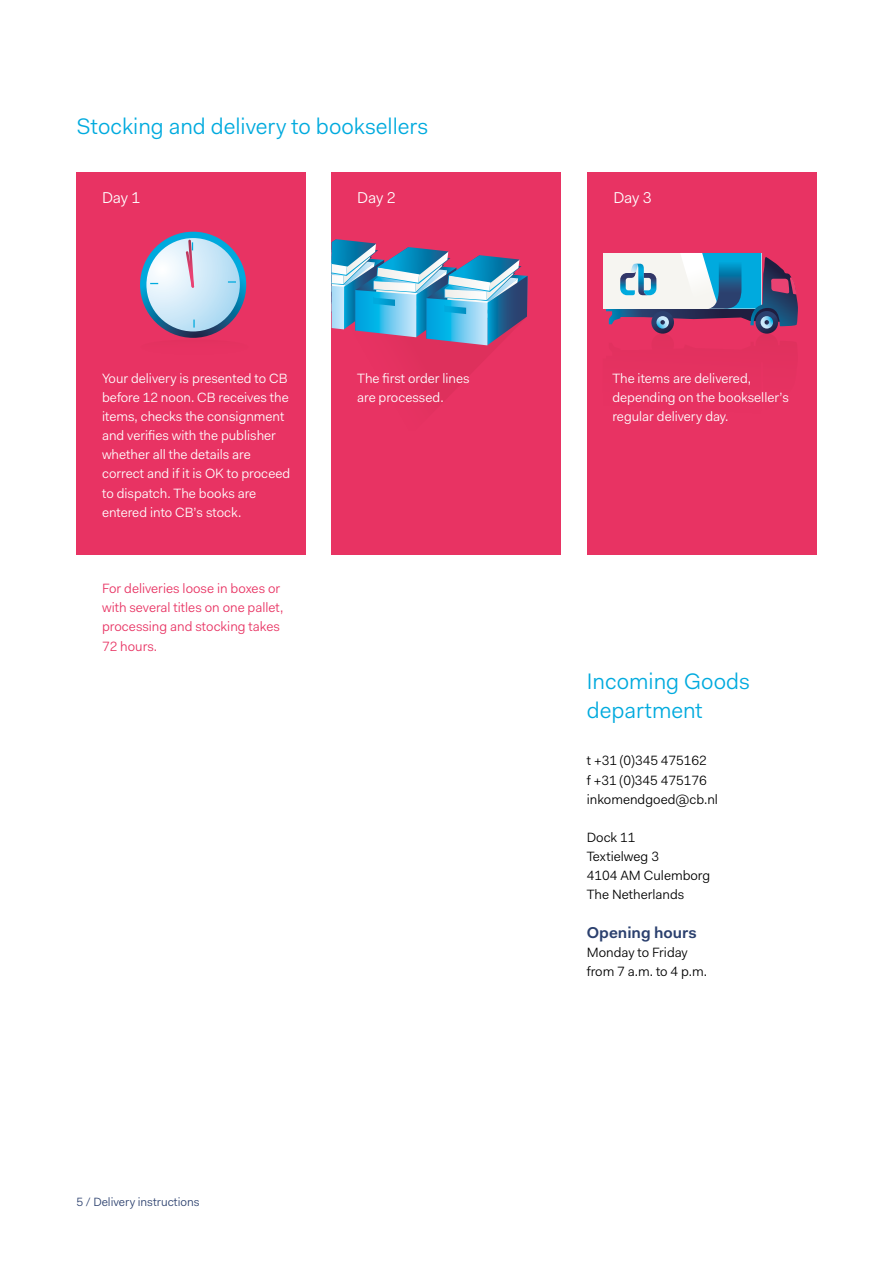
<style>
.page{position:relative;width:893px;height:1263px;background:#fff}
.page>*{position:absolute;margin:0;border:0;box-sizing:border-box;transform-origin:0 0}
.t1{font:22.5px/28.7px "Fakt Pro Blond";color:#00aade}
.t2{font:600 15.75px "Fakt Pro";color:#2b406e}
.t3{font:15.75px "Fakt Pro Blond";letter-spacing:-.01em;color:#fff}
.t4{font:13.5px/19.2px "Fakt Pro Blond";color:#fff}
.t5{font:13.5px/19.2px "Fakt Pro Blond";color:#000}
.t6{font:13.5px/19.2px "Fakt Pro Blond";color:#e83363}
.t7{font:12px "Fakt Pro Blond";color:#2b406e}
</style>
<div class="page">
<div style="left:77px;top:172px;width:229px;height:383px;background:#e83363"></div>
<div style="left:332px;top:172px;width:229px;height:383px;background:#e83363"></div>
<div style="left:587px;top:172px;width:229px;height:383px;background:#e83363"></div>
<svg style="left:603px;top:253px;width:195px;height:81px"></svg>
<svg style="left:332px;top:239px;width:196px;height:107px"></svg>
<svg style="left:140px;top:232px;width:107px;height:106px"></svg>
<h1 class="t1" style="left:77px;top:112px;width:353px">Stocking and delivery to booksellers</h1>
<p class="t3" style="left:102px;top:187px;width:40px">Day 1</p>
<p class="t3" style="left:357px;top:187px;width:40px">Day 2</p>
<p class="t3" style="left:613px;top:187px;width:40px">Day 3</p>
<p class="t4" style="left:102px;top:368px;width:190px">Your delivery is presented to CB before 12 noon. CB receives the items, checks the consignment and verifies with the publisher whether all the details are correct and if it is OK to proceed to dispatch. The books are entered into CB’s stock.</p>
<p class="t4" style="left:357px;top:368px;width:114px">The first order lines are processed.</p>
<p class="t4" style="left:612px;top:368px;width:178px">The items are delivered, depending on the bookseller’s regular delivery day.</p>
<p class="t6" style="left:102px;top:579px;width:183px">For deliveries loose in boxes or with several titles on one pallet, processing and stocking takes<br>72 hours.</p>
<p class="t7" style="left:77px;top:1193px;width:125px">5 / Delivery instructions</p>
<h1 class="t1" style="left:587px;top:667px;width:165px">Incoming Goods department</h1>
<p class="t5" style="left:587px;top:751px;width:133px">t +31 (0)345 475162<br>f +31 (0)345 475176 inkomendgoed@cb.nl</p>
<p class="t5" style="left:587px;top:828px;width:125px">Dock 11<br>Textielweg 3<br>4104 AM Culemborg<br>The Netherlands</p>
<p class="t2" style="left:587px;top:922px;width:112px">Opening hours</p>
<p class="t5" style="left:587px;top:942px;width:122px">Monday to Friday from 7 a.m. to 4 p.m.</p>
</div>
